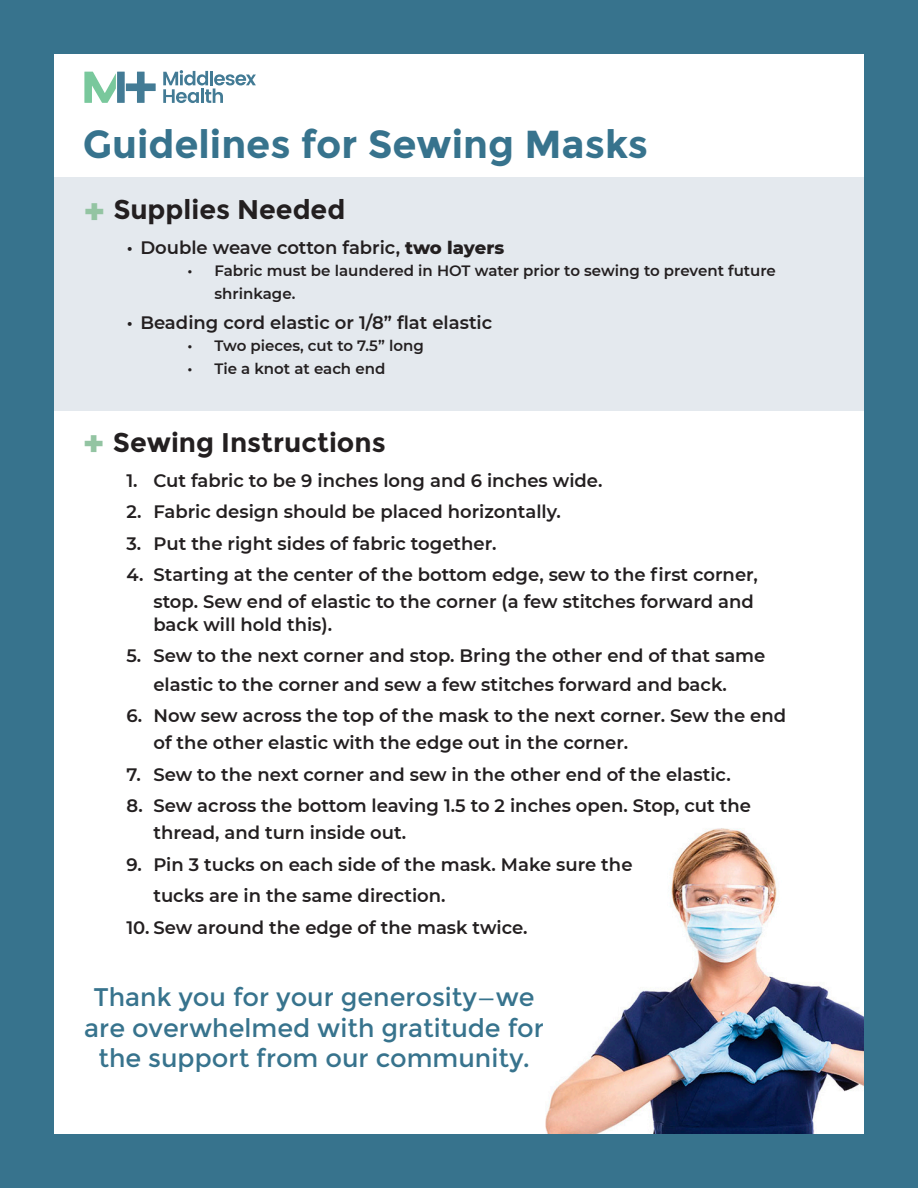
<style>
.page{position:relative;width:918px;height:1188px;background:#37738d}
.page>*{position:absolute;margin:0;border:0;box-sizing:border-box;transform-origin:0 0}
.t1{font:700 39px "Montserrat";color:#37738d}
.t2{font:800 36px "Montserrat";color:#93c4a2}
.t3{font:700 27px "Montserrat";color:#231f20}
.t4{font:25.5px/30.6px "Montserrat";color:#37738d;text-align:center}
.t5{font:600 18px/27px "Montserrat";color:#231f20}
.t6{font:600 15px/22.5px "Montserrat";color:#231f20}
.s1{font-weight:800}
</style>
<div class="page">
<div style="left:54px;top:54px;width:810px;height:1080px;background:#fff"></div>
<svg style="left:163px;top:70px;width:93px;height:33px"></svg>
<svg style="left:84px;top:72px;width:32px;height:31px"></svg>
<div style="left:117px;top:72px;width:8px;height:31px;background:#437b95"></div>
<svg style="left:126px;top:72px;width:30px;height:31px"></svg>
<img style="left:545px;top:828px;width:319px;height:306px">
<div style="left:54px;top:177px;width:810px;height:234px;background:#e4e9ee"></div>
<p class="t1" style="left:83px;top:121px;width:567px">Guidelines for Sewing Masks</p>
<p class="t2" style="left:83px;top:185px;width:23px">+</p>
<p class="t3" style="left:113px;top:194px;width:233px">Supplies Needed</p>
<p class="t5" style="left:127px;top:233px;width:379px">• Double weave cotton fabric, <span class="s1">two layers</span></p>
<p class="t6" style="left:215px;top:259px;width:563px;text-indent:-27px">• Fabric must be laundered in HOT water prior to sewing to prevent future shrinkage.</p>
<p class="t5" style="left:127px;top:308px;width:367px">• Beading cord elastic or 1/8” flat elastic</p>
<p class="t6" style="left:188px;top:334px;width:238px">• Two pieces, cut to 7.5” long</p>
<p class="t6" style="left:188px;top:356px;width:199px">• Tie a knot at each end</p>
<p class="t2" style="left:83px;top:417px;width:23px">+</p>
<p class="t3" style="left:113px;top:426px;width:274px">Sewing Instructions</p>
<p class="t5" style="left:126px;top:466px;width:478px">1. Cut fabric to be 9 inches long and 6 inches wide.</p>
<p class="t5" style="left:126px;top:497px;width:436px">2. Fabric design should be placed horizontally.</p>
<p class="t5" style="left:126px;top:529px;width:372px">3. Put the right sides of fabric together.</p>
<p class="t5" style="left:126px;top:560px;width:633px;text-align:right">4. Starting at the center of the bottom edge, sew to the first corner, stop. Sew end of elastic to the corner (a few stitches forward and</p>
<p class="t5" style="left:153px;top:610px;width:180px">back will hold this).</p>
<p class="t5" style="left:153px;top:641px;width:614px;line-height:28.5px;text-indent:-27px">5. Sew to the next corner and stop. Bring the other end of that same elastic to the corner and sew a few stitches forward and back.</p>
<p class="t5" style="left:153px;top:701px;width:634px;text-indent:-27px">6. Now sew across the top of the mask to the next corner. Sew the end of the other elastic with the edge out in the corner.</p>
<p class="t5" style="left:126px;top:760px;width:606px">7. Sew to the next corner and sew in the other end of the elastic.</p>
<p class="t5" style="left:153px;top:791px;width:599px;text-indent:-27px">8. Sew across the bottom leaving 1.5 to 2 inches open. Stop, cut the thread, and turn inside out.</p>
<p class="t5" style="left:153px;top:848px;width:481px;line-height:31.5px;text-indent:-27px">9. Pin 3 tucks on each side of the mask. Make sure the tucks are in the same direction.</p>
<p class="t5" style="left:126px;top:913px;width:403px">10. Sew around the edge of the mask twice.</p>
<p class="t4" style="left:84px;top:982px;width:461px">Thank you for your generosity—we are overwhelmed with gratitude for the support from our community.</p>
</div>
